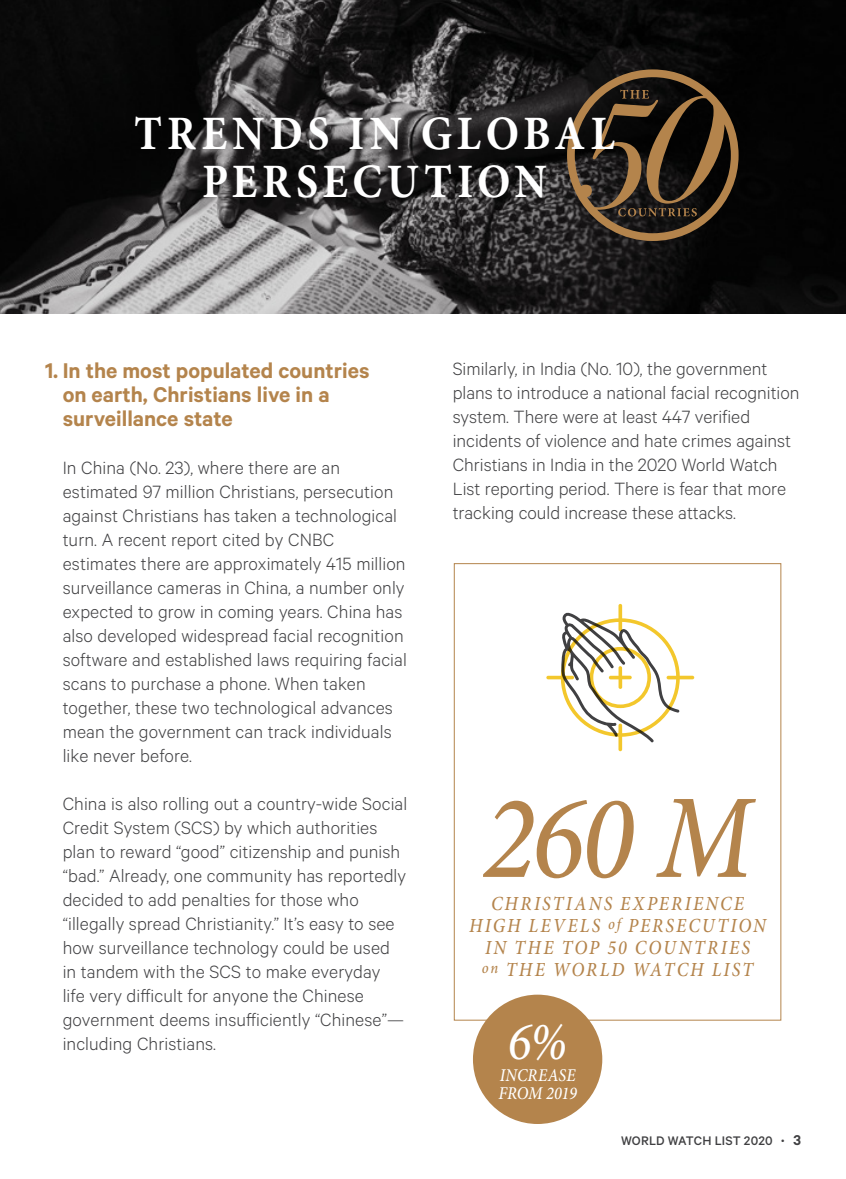
<style>
.page{position:relative;width:846px;height:1179px;background:#fff}
.page>*{position:absolute;margin:0;border:0;box-sizing:border-box;transform-origin:0 0}
.t1{font:italic 500 120px "Minion Pro";color:#b4844c;scale:.91 1}
.t2{font:italic 500 54px "Minion Pro";color:#fff;scale:.91 1}
.t3{font:700 48px/48px "Minion Pro";letter-spacing:.11em;color:#fff;text-align:center;scale:.91 1}
.t4{font:600 24px/24px "Calibre";color:#b4844c}
.t5{font:300 20px/24px "Calibre";letter-spacing:.005em;color:#404042}
.t6{font:italic 500 20px/22px "Minion Pro";letter-spacing:.115em;color:#b4844c;text-align:center;scale:.91 1}
.t7{font:italic 500 18px "Minion Pro";color:#fff;scale:.91 1}
.t8{font:500 14px "Calibre";letter-spacing:.01em;color:#404042}
.s1{font-size:16px}
.s2{font-weight:600;font-size:16px}
</style>
<div class="page">
<img style="left:0;top:0;width:846px;height:314px">
<svg style="left:567px;top:69px;width:172px;height:172px;background:#3e3020"></svg>
<svg style="left:546px;top:604px;width:148px;height:147px"></svg>
<div style="left:473px;top:995px;width:129px;height:129px;background:#b4844c;border-radius:50%"></div>
<h1 class="t3" style="left:134px;top:109px;width:530px">TRENDS IN GLOBAL<br>PERSECUTION</h1>
<h3 class="t4" style="left:63px;top:358px;width:308px;text-indent:-18px">1. In the most populated countries on earth, Christians live in a surveillance state</h3>
<h3 class="t5" style="left:63px;top:455px;width:346px">In China (No. 23), where there are an estimated 97 million Christians, persecution against Christians has taken a technological turn. A recent report cited by CNBC estimates there are approximately 415 million surveillance cameras in China, a number only expected to grow in coming years. China has also developed widespread facial recognition software and established laws requiring facial scans to purchase a phone. When taken together, these two technological advances mean the government can track individuals like never before.</h3>
<h3 class="t5" style="left:63px;top:791px;width:346px">China is also rolling out a country-wide Social Credit System (SCS) by which authorities plan to reward “good” citizenship and punish “bad.” Already, one community has reportedly decided to add penalties for those who “illegally spread Christianity.” It’s easy to see how surveillance technology could be used in tandem with the SCS to make everyday life very difficult for anyone the Chinese government deems insufficiently “Chinese”— including Christians.</h3>
<h3 class="t5" style="left:453px;top:356px;width:348px">Similarly, in India (No. 10), the government plans to introduce a national facial recognition system. There were at least 447 verified incidents of violence and hate crimes against Christians in India in the 2020 World Watch List reporting period. There is fear that more tracking could increase these attacks.</h3>
<h1 class="t1" style="left:483px;top:756px;width:298px">260 M</h1>
<h1 class="t6" style="left:469px;top:892px;width:328px">CHRISTIANS EXPERIENCE<br>HIGH LEVELS <span class="s1">of</span> PERSECUTION<br>IN THE TOP 50 COUNTRIES<br><span class="s1">on</span> THE WORLD WATCH LIST</h1>
<h1 class="t2" style="left:508px;top:1005px;width:67px">6%</h1>
<h1 class="t7" style="left:500px;top:1063px;width:85px">INCREASE</h1>
<h1 class="t7" style="left:498px;top:1081px;width:88px">FROM 2019</h1>
<p class="t8" style="left:621px;top:1133px;width:181px">WORLD WATCH LIST 2020 <span class="s2">· 3</span></p>
</div>
